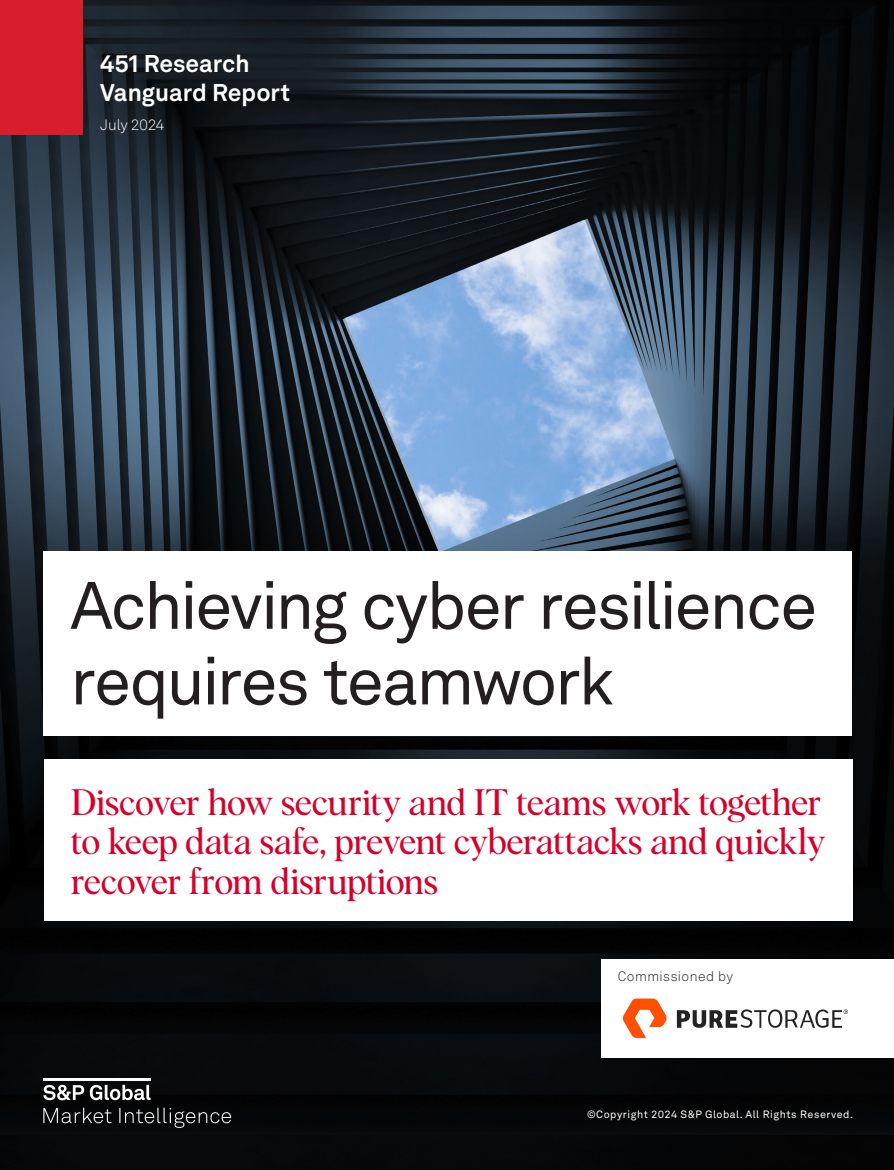
<style>
.page{position:relative;width:894px;height:1170px;background:#fff}
.page>*{position:absolute;margin:0;border:0;box-sizing:border-box;transform-origin:0 0}
.c_Title_48_50_4{font:66px/75.6px "Akkurat LL";letter-spacing:-.035em;color:#231f20}
.c_Subtitle_24_26_4{font:36px/39.6px "Albra";letter-spacing:-.025em;color:#d6002a;text-align:justify}
.t1{font:700 24px/28.8px "Akkurat LL";color:#fff}
.c_Date{font:300 15px "Akkurat LL";letter-spacing:-.005em;color:#fff}
.Table_of_Contents{font:300 13.5px "Akkurat LL";letter-spacing:.035em;color:#231f20}
.t2{font:10.5px "Akkurat LL";letter-spacing:.05em;color:#fff}
</style>
<div class="page">
<img style="left:0;top:0;width:893px;height:1170px">
<div style="left:0;top:0;width:82px;height:135px;background:#d81e2d"></div>
<svg style="left:43px;top:1107px;width:188px;height:21px;background:#28292a"></svg>
<svg style="left:43px;top:1084px;width:107px;height:16px"></svg>
<hr style="left:43px;top:1077px;width:107px;height:3px;background:#fff">
<div style="left:601px;top:959px;width:292px;height:98px;background:#fff"></div>
<div style="left:44px;top:759px;width:808px;height:162px;background:#fff"></div>
<div style="left:43px;top:551px;width:808px;height:185px;background:#fff"></div>
<svg style="left:622px;top:998px;width:44px;height:40px"></svg>
<svg style="left:676px;top:1009px;width:171px;height:19px"></svg>
<p class="t1" style="left:100px;top:48px;width:191px">451 Research<br>Vanguard Report</p>
<p class="c_Date" style="left:100px;top:115px;width:66px">July 2024</p>
<p class="c_Title_48_50_4" style="left:70px;top:565px;width:748px">Achieving cyber resilience requires teamwork</p>
<p class="c_Subtitle_24_26_4" style="left:71px;top:780px;width:755px">Discover how security and IT teams work together to keep data safe, prevent cyberattacks and quickly recover from disruptions</p>
<p class="Table_of_Contents" style="left:617px;top:966px;width:117px">Commissioned by</p>
<p class="t2" style="left:586px;top:1106px;width:267px">©Copyright 2024 S&amp;P Global. All Rights Reserved.</p>
</div>
